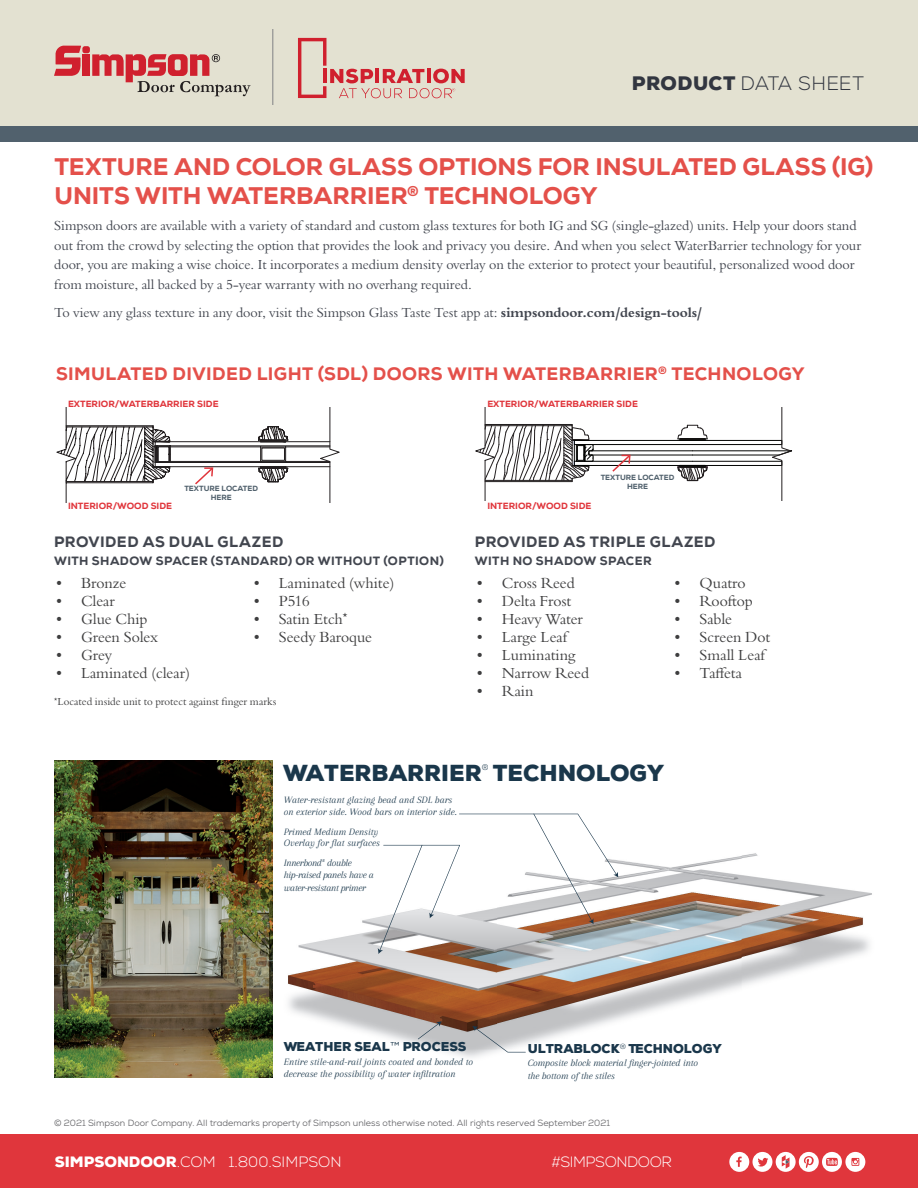
<style>
.page{position:relative;width:918px;height:1188px;background:#fff}
.page>*{position:absolute;margin:0;border:0;box-sizing:border-box;transform-origin:0 0}
.t1{font:800 24px/28.5px "Nexa";color:#e4504a}
.t2{font:900 23.1px "Nexa";color:#1a374b}
.t3{font:300 19.5px "Nexa";color:#323640}
.t4{font:800 18px "Nexa";letter-spacing:.02em;color:#e4504a}
.t5{font:15px "Borgia Pro";color:#3e3e3f}
.t6{font:800 15px "Nexa";letter-spacing:.025em;color:#42464f}
.t7{font:300 15px "Nexa";color:#fff}
.t8{font:300 15px "Nexa";letter-spacing:-.02em;color:#fff}
.t9{font:13.5px/19.5px "Borgia Pro";color:#42464f}
.t10{font:900 12.9px "Nexa";color:#1a374b}
.t11{font:800 12px "Nexa";letter-spacing:.04em;color:#42464f}
.t12{font:10.5px "Borgia Pro";color:#3e3e3f}
.t13{font:italic 10.2px/12.1px "Arapey";color:#1a374b}
.t14{font:italic 10.2px/12.1px "Arapey";letter-spacing:-.03em;color:#1a374b}
.t15{font:9px "Nexa";color:#636366}
.t16{font:800 9px "Nexa";color:#e0363c}
.t17{font:300 8.1px "Nexa";color:#1a374b}
.t18{font:800 7.5px "Nexa";color:#51616d}
.s1{font-weight:900}
.s2{font-weight:700}
.s3{font-weight:300}
</style>
<div class="page">
<div style="left:0;top:126px;width:918px;height:16px;background:#51616d"></div>
<div style="left:0;top:0;width:918px;height:126px;background:#e3e1d1"></div>
<hr style="left:273px;top:29px;width:1px;height:76px;background:#808285">
<svg style="left:54px;top:46px;width:27px;height:30px"></svg>
<div style="left:82px;top:46px;width:8px;height:7px;background:#d0202e;border-radius:2px"></div>
<div style="left:83px;top:54px;width:7px;height:22px;background:#d0202e"></div>
<svg style="left:92px;top:54px;width:159px;height:42px"></svg>
<svg style="left:298px;top:38px;width:167px;height:61px"></svg>
<div style="left:0;top:1134px;width:918px;height:54px;background:#e0363c"></div>
<svg style="left:729px;top:1152px;width:136px;height:20px"></svg>
<div style="left:574px;top:461px;width:119px;height:5px;border:1px solid #040503"></div>
<div style="left:574px;top:440px;width:119px;height:5px;border:1px solid #040503"></div>
<svg style="left:475px;top:407px;width:119px;height:94px"></svg>
<svg style="left:668px;top:407px;width:124px;height:94px"></svg>
<svg style="left:611px;top:454px;width:21px;height:18px"></svg>
<svg style="left:57px;top:407px;width:282px;height:96px"></svg>
<img style="left:54px;top:761px;width:218px;height:317px">
<img style="left:288px;top:813px;width:454px;height:245px">
<img style="left:742px;top:853px;width:130px;height:133px">
<svg style="left:418px;top:1023px;width:21px;height:16px"></svg>
<svg style="left:436px;top:1021px;width:6px;height:6px"></svg>
<svg style="left:475px;top:1028px;width:51px;height:24px"></svg>
<svg style="left:472px;top:1026px;width:6px;height:5px"></svg>
<svg style="left:383px;top:814px;width:235px;height:110px"></svg>
<svg style="left:379px;top:845px;width:43px;height:106px"></svg>
<svg style="left:378px;top:948px;width:5px;height:6px"></svg>
<h3 class="t3" style="left:632px;top:72px;width:233px"><span class="s1">PRODUCT</span> DATA SHEET</h3>
<h1 class="t1" style="left:54px;top:153px;width:821px">TEXTURE AND COLOR GLASS OPTIONS FOR INSULATED GLASS (IG)<br>UNITS WITH WATERBARRIER<sup>®</sup> TECHNOLOGY</h1>
<p class="t9" style="left:54px;top:216px;width:809px">Simpson doors are available with a variety of standard and custom glass textures for both IG and SG (single-glazed) units. Help your doors stand out from the crowd by selecting the option that provides the look and privacy you desire. And when you select WaterBarrier technology for your door, you are making a wise choice. It incorporates a medium density overlay on the exterior to protect your beautiful, personalized wood door from moisture, all backed by a 5-year warranty with no overhang required.</p>
<p class="t9" style="left:54px;top:303px;width:649px">To view any glass texture in any door, visit the Simpson Glass Taste Test app at: <span class="s2">simpsondoor.com/design-tools/</span></p>
<h3 class="t4" style="left:56px;top:363px;width:750px">SIMULATED DIVIDED LIGHT (SDL) DOORS WITH WATERBARRIER<sup>®</sup> TECHNOLOGY</h3>
<p class="t16" style="left:68px;top:398px;width:152px">EXTERIOR/WATERBARRIER SIDE</p>
<p class="t16" style="left:487px;top:398px;width:152px">EXTERIOR/WATERBARRIER SIDE</p>
<p class="t18" style="left:601px;top:472px;width:75px">TEXTURE LOCATED</p>
<p class="t16" style="left:68px;top:500px;width:106px">INTERIOR/WOOD SIDE</p>
<p class="t18" style="left:184px;top:483px;width:75px">TEXTURE LOCATED</p>
<p class="t18" style="left:627px;top:481px;width:23px">HERE</p>
<p class="t18" style="left:211px;top:492px;width:23px">HERE</p>
<p class="t16" style="left:487px;top:500px;width:106px">INTERIOR/WOOD SIDE</p>
<p class="t6" style="left:54px;top:532px;width:231px">PROVIDED AS DUAL GLAZED</p>
<p class="t11" style="left:54px;top:553px;width:391px">WITH SHADOW SPACER (STANDARD) OR WITHOUT (OPTION)</p>
<p class="t6" style="left:475px;top:532px;width:242px">PROVIDED AS TRIPLE GLAZED</p>
<p class="t11" style="left:475px;top:553px;width:178px">WITH NO SHADOW SPACER</p>
<p class="t5" style="left:54px;top:574px;width:74px">• Bronze</p>
<p class="t5" style="left:54px;top:592px;width:62px">• Clear</p>
<p class="t5" style="left:54px;top:610px;width:95px">• Glue Chip</p>
<p class="t5" style="left:54px;top:628px;width:105px">• Green Solex</p>
<p class="t5" style="left:54px;top:646px;width:60px">• Grey</p>
<p class="t5" style="left:54px;top:664px;width:137px">• Laminated (clear)</p>
<p class="t5" style="left:252px;top:574px;width:144px">• Laminated (white)</p>
<p class="t5" style="left:252px;top:592px;width:59px">• P516</p>
<p class="t5" style="left:252px;top:610px;width:97px">• Satin Etch<sup>*</sup></p>
<p class="t5" style="left:252px;top:628px;width:122px">• Seedy Baroque</p>
<p class="t12" style="left:54px;top:696px;width:224px"><sup>*</sup>Located inside unit to protect against finger marks</p>
<p class="t5" style="left:475px;top:574px;width:102px">• Cross Reed</p>
<p class="t5" style="left:475px;top:592px;width:98px">• Delta Frost</p>
<p class="t5" style="left:475px;top:610px;width:110px">• Heavy Water</p>
<p class="t5" style="left:475px;top:628px;width:94px">• Large Leaf</p>
<p class="t5" style="left:475px;top:646px;width:102px">• Luminating</p>
<p class="t5" style="left:475px;top:664px;width:116px">• Narrow Reed</p>
<p class="t5" style="left:475px;top:682px;width:60px">• Rain</p>
<p class="t5" style="left:673px;top:574px;width:75px">• Quatro</p>
<p class="t5" style="left:673px;top:592px;width:82px">• Rooftop</p>
<p class="t5" style="left:673px;top:610px;width:61px">• Sable</p>
<p class="t5" style="left:673px;top:628px;width:99px">• Screen Dot</p>
<p class="t5" style="left:673px;top:646px;width:94px">• Small Leaf</p>
<p class="t5" style="left:673px;top:664px;width:71px">• Taffeta</p>
<h2 class="t2" style="left:283px;top:758px;width:200px">WATERBARRIER</h2>
<p class="t17" style="left:482px;top:762px;width:8px">®</p>
<h2 class="t2" style="left:493px;top:758px;width:172px">TECHNOLOGY</h2>
<p class="t13" style="left:284px;top:793px;width:175px">Water-resistant glazing bead and SDL bars on exterior side. Wood bars on interior side.</p>
<p class="t13" style="left:284px;top:827px;width:98px;line-height:10.4px">Primed Medium Density<br>Overlay for flat surfaces</p>
<p class="t14" style="left:284px;top:857px;width:92px">Innerbond<sup>®</sup> double hip-raised panels have a water-resistant primer</p>
<p class="t10" style="left:284px;top:1039px;width:184px">WEATHER SEAL<span class="s3">™</span> PROCESS</p>
<p class="t13" style="left:284px;top:1056px;width:191px">Entire stile-and-rail joints coated and bonded to decrease the possibility of water infiltration</p>
<p class="t10" style="left:528px;top:1040px;width:195px">ULTRABLOCK<sup>®</sup> TECHNOLOGY</p>
<p class="t13" style="left:528px;top:1057px;width:172px">Composite block material finger-jointed into the bottom of the stiles</p>
<p class="t15" style="left:54px;top:1117px;width:558px">© 2021 Simpson Door Company. All trademarks property of Simpson unless otherwise noted. All rights reserved September 2021</p>
<p class="t7" style="left:55px;top:1153px;width:288px"><span class="s1">SIMPSONDOOR</span>.COM 1.800.SIMPSON</p>
<p class="t8" style="left:551px;top:1153px;width:122px">#SIMPSONDOOR</p>
</div>
